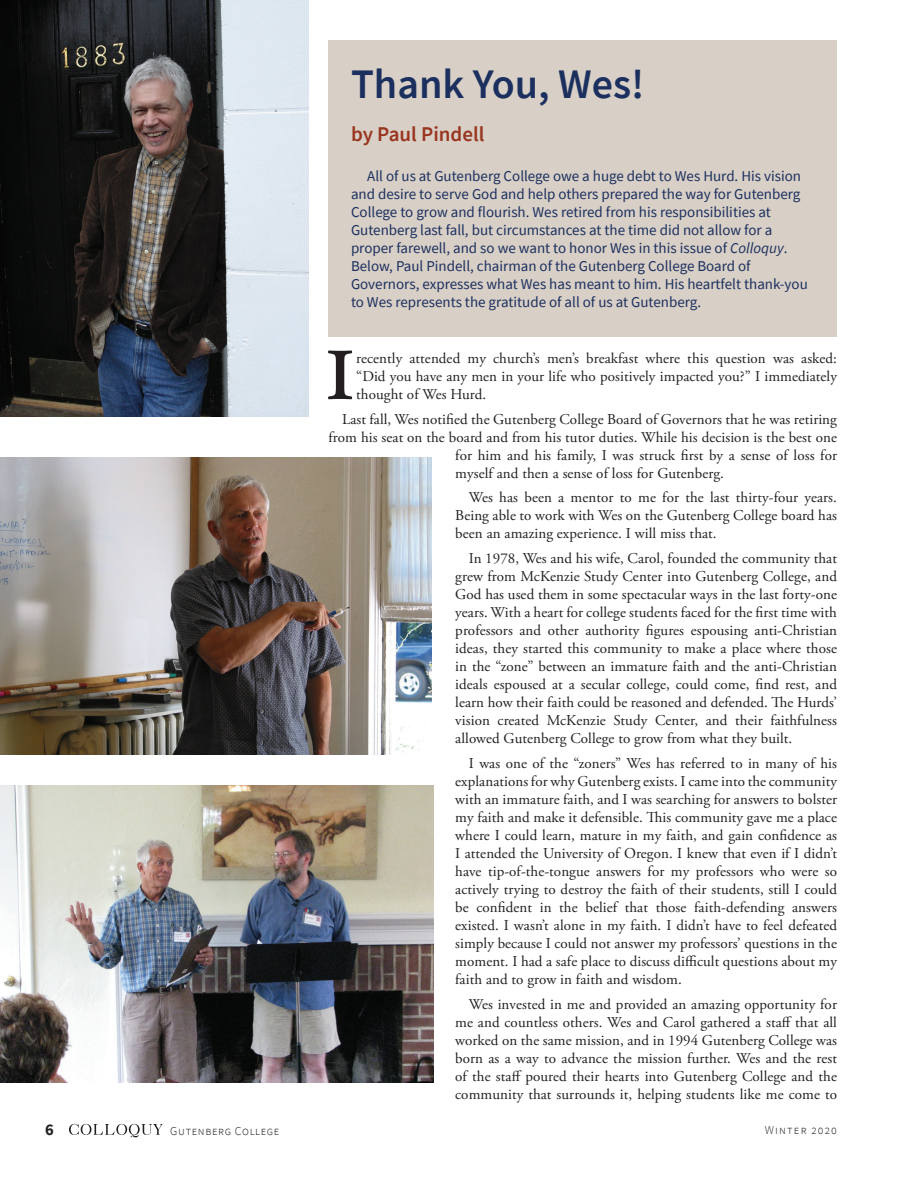
<style>
.page{position:relative;width:918px;height:1188px;background:#fff}
.page>*{position:absolute;margin:0;border:0;box-sizing:border-box;transform-origin:0 0}
.t1{font:110.85px "Adobe Garamond Pro";color:#231f20}
.t2{font:600 42px "Source Sans Pro";color:#1c305f}
.t3{font:600 21px "Source Sans Pro";color:#99351f}
.t4{font:700 16.5px "Source Sans Pro";color:#231f20}
.t5{font:15px/18px "Adobe Garamond Pro";letter-spacing:.005em;color:#231f20;text-align:justify}
.t6{font:15px/18px "Source Sans Pro";color:#1c305f}
.t7{font:300 12px "Source Sans Pro";letter-spacing:.1em;color:#231f20}
.s1{font-style:italic}
</style>
<div class="page">
<div style="left:328px;top:40px;width:509px;height:298px;background:#d8cfc6"></div>
<img style="left:0;top:0;width:308px;height:417px">
<img style="left:0;top:786px;width:434px;height:297px">
<img style="left:0;top:457px;width:432px;height:297px">
<svg style="left:69px;top:1124px;width:94px;height:13px"></svg>
<h2 class="t2" style="left:351px;top:57px;width:295px">Thank You, Wes!</h2>
<h3 class="t3" style="left:351px;top:120px;width:135px">by Paul Pindell</h3>
<p class="t6" style="left:351px;top:167px;width:458px;text-indent:16px">All of us at Gutenberg College owe a huge debt to Wes Hurd. His vision and desire to serve God and help others prepared the way for Gutenberg College to grow and flourish. Wes retired from his responsibilities at Gutenberg last fall, but circumstances at the time did not allow for a proper farewell, and so we want to honor Wes in this issue of <span class="s1">Colloquy</span>.<br>Below, Paul Pindell, chairman of the Gutenberg College Board of Governors, expresses what Wes has meant to him. His heartfelt thank-you to Wes represents the gratitude of all of us at Gutenberg.</p>
<h1 class="t1" style="left:324px;top:297px;width:33px">I</h1>
<p class="t5" style="left:356px;top:350px;width:482px">recently attended my church’s men’s breakfast where this question was asked: “Did you have any men in your life who positively impacted you?” I immediately thought of Wes Hurd.</p>
<p class="t5" style="left:342px;top:410px;width:496px">Last fall, Wes notified the Gutenberg College Board of Governors that he was retiring</p>
<p class="t5" style="left:329px;top:428px;width:510px">from his seat on the board and from his tutor duties. While his decision is the best one</p>
<p class="t5" style="left:455px;top:446px;width:383px">for him and his family, I was struck first by a sense of loss for</p>
<p class="t5" style="left:455px;top:464px;width:270px">myself and then a sense of loss for Gutenberg.</p>
<p class="t5" style="left:455px;top:489px;width:383px;text-indent:14px">Wes has been a mentor to me for the last thirty-four years.<br>Being able to work with Wes on the Gutenberg College board has been an amazing experience. I will miss that.</p>
<p class="t5" style="left:455px;top:550px;width:383px;text-indent:14px">In 1978, Wes and his wife, Carol, founded the community that grew from McKenzie Study Center into Gutenberg College, and God has used them in some spectacular ways in the last forty-one years. With a heart for college students faced for the first time with professors and other authority figures espousing anti-Christian ideas, they started this community to make a place where those in the “zone” between an immature faith and the anti-Christian ideals espoused at a secular college, could come, find rest, and learn how their faith could be reasoned and defended. The Hurds’ vision created McKenzie Study Center, and their faithfulness allowed Gutenberg College to grow from what they built.</p>
<p class="t5" style="left:455px;top:755px;width:383px;text-indent:14px">I was one of the “zoners” Wes has referred to in many of his explanations for why Gutenberg exists. I came into the community with an immature faith, and I was searching for answers to bolster my faith and make it defensible. This community gave me a place where I could learn, mature in my faith, and gain confidence as I attended the University of Oregon. I knew that even if I didn’t have tip-of-the-tongue answers for my professors who were so actively trying to destroy the faith of their students, still I could be confident in the belief that those faith-defending answers existed. I wasn’t alone in my faith. I didn’t have to feel defeated simply because I could not answer my professors’ questions in the moment. I had a safe place to discuss difficult questions about my faith and to grow in faith and wisdom.</p>
<p class="t5" style="left:455px;top:995px;width:383px;text-indent:14px">Wes invested in me and provided an amazing opportunity for me and countless others. Wes and Carol gathered a staff that all worked on the same mission, and in 1994 Gutenberg College was born as a way to advance the mission further. Wes and the rest of the staff poured their hearts into Gutenberg College and the community that surrounds it, helping students like me come to</p>
<p class="t4" style="left:45px;top:1118px;width:10px">6</p>
<p class="t7" style="left:170px;top:1123px;width:111px">Gutenberg College</p>
<p class="t7" style="left:765px;top:1123px;width:74px">Winter 2020</p>
</div>
